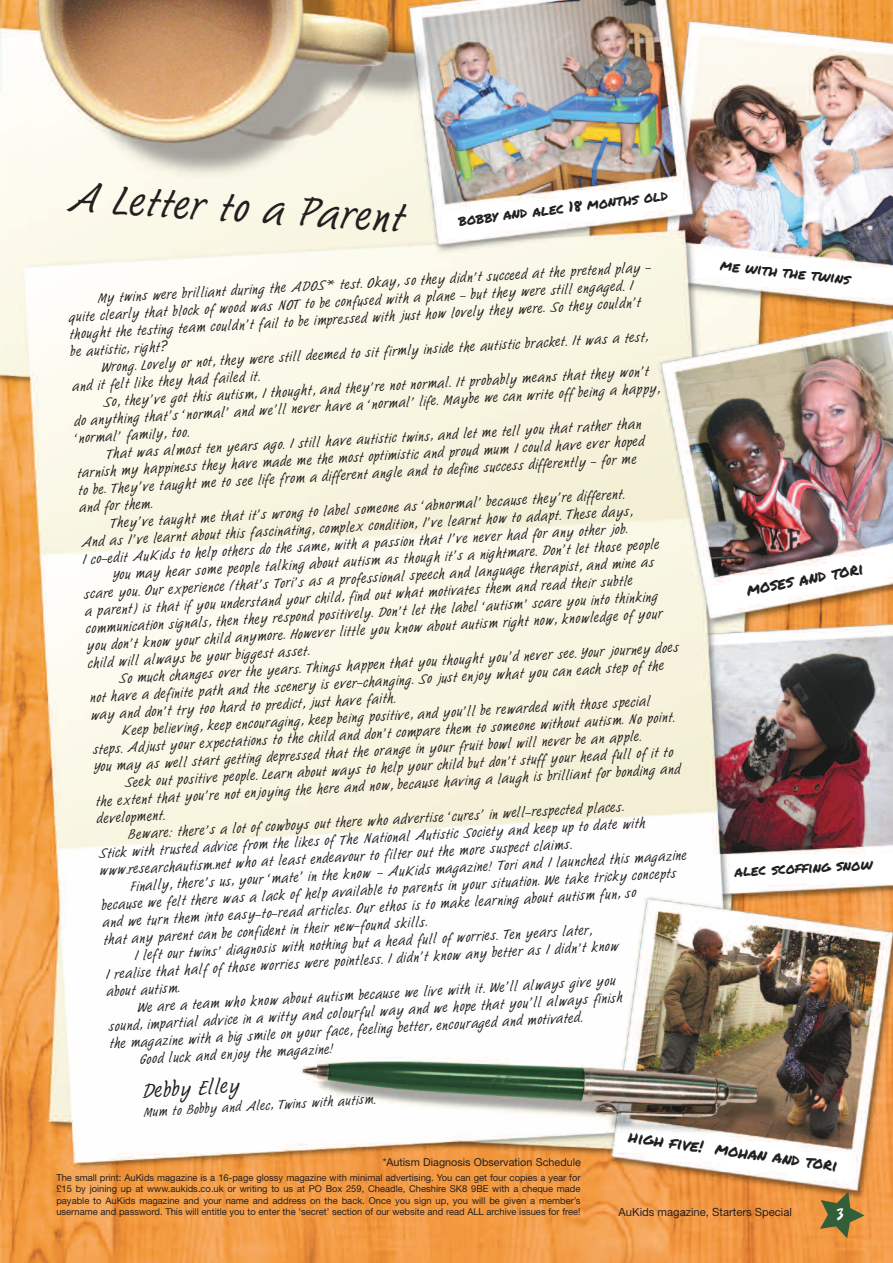
<style>
.page{position:relative;width:893px;height:1263px;background:#fff}
.page>*{position:absolute;margin:0;border:0;box-sizing:border-box;transform-origin:0 0}
.t1{font:300 42px "Sayer Script MN";color:#231f20;scale:1.06 1}
.t2{font:300 21px "Sayer Script MN";color:#231f20;scale:1.06 1}
.t3{font:18.6px "Airstream ITC";color:#fff}
.t4{font:16.5px "Permanent Marker";color:#231f20}
.t5{font:14.7px "Permanent Marker";color:#231f20}
.t6{font:300 14.1px/17.7px "Sayer Script MN";color:#231f20;scale:1.06 1}
.t7{font:300 13.5px "Sayer Script MN";color:#231f20;scale:1.06 1}
.t8{font:11.25px "Helvetica Neue LT";color:#231f20}
.t9{font:10.8px "Helvetica Neue LT";color:#231f20}
.t10{font:9.45px/11.4px "Helvetica Neue LT";color:#231f20;text-align:justify}
.s1{font-family:"Segoe Script";font-weight:400}
</style>
<div class="page">
<img style="left:0;top:0;width:893px;height:1263px">
<svg style="left:820px;top:1192px;width:45px;height:46px;background:#9c7c3d"></svg>
<h1 class="t1" style="left:68px;top:174px;width:320px;rotate:3deg">A Letter to a Parent</h1>
<p class="t5" style="left:457px;top:210px;width:212px;rotate:-7deg">bobby and alec 18 months old</p>
<p class="t6" style="left:67px;top:290px;width:553px;text-indent:30px;rotate:-3deg">My twins were brilliant during the ADOS * test. Okay, so they didn’t succeed at the pretend play - quite clearly that block of wood was NOT to be confused with a plane - but they were still engaged. I thought the testing team couldn’t fail to be impressed with just how lovely they were. So they couldn’t be autistic, right<span class="s1">?</span></p>
<p class="t6" style="left:71px;top:359px;width:547px;line-height:18.1px;text-indent:30px;rotate:-3deg">Wrong. Lovely or not, they were still deemed to sit firmly inside the autistic bracket. It was a test, and it felt like they had failed it.</p>
<p class="t6" style="left:73px;top:393px;width:555px;text-indent:30px;rotate:-3deg">So, they’ve got this autism, I thought, and they’re not normal. It probably means that they won’t do anything that’s ‘normal’ and we’ll never have a ‘normal’ life. Maybe we can write off being a happy, ‘normal’ family, too.</p>
<p class="t6" style="left:75px;top:445px;width:538px;text-indent:30px;rotate:-3deg">That was almost ten years ago. I still have autistic twins, and let me tell you that rather than tarnish my happiness they have made me the most optimistic and proud mum I could have ever hoped to be. They’ve taught me to see life from a different angle and to define success differently - for me and for them.</p>
<p class="t6" style="left:109px;top:513px;width:488px;rotate:-3deg">They’ve taught me that it’s wrong to label someone as ‘abnormal’ because they’re different.</p>
<p class="t6" style="left:80px;top:532px;width:523px;rotate:-3deg">And as I’ve learnt about this fascinating, complex condition, I’ve learnt how to adapt. These days,</p>
<p class="t6" style="left:81px;top:549px;width:517px;rotate:-3deg">I co-edit AuKids to help others do the same, with a passion that I’ve never had for any other job.</p>
<p class="t6" style="left:112px;top:565px;width:518px;rotate:-3deg">You may hear some people talking about autism as though it’s a nightmare. Don’t let those people</p>
<p class="t6" style="left:83px;top:584px;width:541px;rotate:-3deg">scare you. Our experience (that’s Tori’s as a professional speech and language therapist, and mine as</p>
<p class="t6" style="left:84px;top:601px;width:520px;rotate:-3deg">a parent) is that if you understand your child, find out what motivates them and read their subtle</p>
<p class="t6" style="left:85px;top:618px;width:542px;rotate:-3deg">communication signals, then they respond positively. Don’t let the label ‘autism’ scare you into thinking</p>
<p class="t6" style="left:86px;top:636px;width:546px;rotate:-3deg">you don’t know your child anymore. However little you know about autism right now, knowledge of your</p>
<p class="t6" style="left:118px;top:669px;width:531px;rotate:-3deg">So much changes over the years. Things happen that you thought you’d never see. Your journey does</p>
<p class="t6" style="left:87px;top:654px;width:211px;rotate:-3deg">child will always be your biggest asset.</p>
<p class="t6" style="left:89px;top:687px;width:544px;rotate:-3deg">not have a definite path and the scenery is ever-changing. So just enjoy what you can each step of the</p>
<p class="t6" style="left:90px;top:705px;width:290px;rotate:-3deg">way and don’t try too hard to predict, just have faith.</p>
<p class="t6" style="left:121px;top:720px;width:502px;rotate:-3deg">Keep believing, keep encouraging, keep being positive, and you’ll be rewarded with those special</p>
<p class="t6" style="left:92px;top:739px;width:551px;rotate:-3deg">steps. Adjust your expectations to the child and don’t compare them to someone without autism. No point.</p>
<p class="t6" style="left:93px;top:757px;width:519px;rotate:-3deg">You may as well start getting depressed that the orange in your fruit bowl will never be an apple.</p>
<p class="t6" style="left:124px;top:772px;width:520px;rotate:-3deg">Seek out positive people. Learn about ways to help your child but don’t stuff your head full of it to</p>
<p class="t6" style="left:95px;top:791px;width:554px;rotate:-3deg">the extent that you’re not enjoying the here and now, because having a laugh is brilliant for bonding and</p>
<p class="t6" style="left:96px;top:810px;width:66px;rotate:-3deg">development.</p>
<p class="t6" style="left:97px;top:826px;width:518px;text-indent:30px;rotate:-3deg">Beware: there’s a lot of cowboys out there who advertise ‘cures’ in well-respected places.<br>Stick with trusted advice from the likes of The National Autistic Society and keep up to date with www.researchautism.net who at least endeavour to filter out the more suspect claims.</p>
<p class="t6" style="left:129px;top:876px;width:528px;rotate:-3deg">Finally, there’s us, your ‘mate’ in the know - AuKids magazine! Tori and I launched this magazine</p>
<p class="t6" style="left:101px;top:895px;width:545px;rotate:-3deg">because we felt there was a lack of help available to parents in your situation. We take tricky concepts</p>
<p class="t6" style="left:102px;top:912px;width:506px;rotate:-3deg">and we turn them into easy-to-read articles. Our ethos is to make learning about autism fun, so</p>
<p class="t6" style="left:103px;top:930px;width:308px;rotate:-3deg">that any parent can be confident in their new-found skills.</p>
<p class="t6" style="left:133px;top:946px;width:434px;rotate:-3deg">I left our twins’ diagnosis with nothing but a head full of worries. Ten years later,</p>
<p class="t6" style="left:105px;top:964px;width:487px;rotate:-3deg">I realise that half of those worries were pointless. I didn’t know any better as I didn’t know</p>
<p class="t6" style="left:106px;top:983px;width:71px;rotate:-3deg">about autism.</p>
<p class="t6" style="left:136px;top:997px;width:454px;rotate:-3deg">We are a team who know about autism because we live with it. We’ll always give you</p>
<p class="t6" style="left:108px;top:1016px;width:488px;rotate:-3deg">sound, impartial advice in a witty and colourful way and we hope that you’ll always finish</p>
<p class="t6" style="left:109px;top:1034px;width:449px;rotate:-3deg">the magazine with a big smile on your face, feeling better, encouraged and motivated.</p>
<p class="t6" style="left:139px;top:1050px;width:185px;rotate:-3deg">Good luck and enjoy the magazine!</p>
<h2 class="t2" style="left:141px;top:1078px;width:95px;rotate:-3deg">Debby Elley</h2>
<p class="t7" style="left:142px;top:1103px;width:221px;rotate:-3deg">Mum to Bobby and Alec, Twins with autism.</p>
<p class="t5" style="left:721px;top:254px;width:132px;rotate:6deg">me with the twins</p>
<p class="t4" style="left:744px;top:578px;width:120px;rotate:-11deg">moses and tori</p>
<p class="t5" style="left:734px;top:860px;width:140px;rotate:-3deg">alec scoffing snow</p>
<p class="t9" style="left:383px;top:1158px;width:200px">*Autism Diagnosis Observation Schedule</p>
<p class="t10" style="left:56px;top:1173px;width:526px">The small print: AuKids magazine is a 16-page glossy magazine with minimal advertising. You can get four copies a year for £15 by joining up at www.aukids.co.uk or writing to us at PO Box 259, Cheadle, Cheshire SK8 9BE with a cheque made payable to AuKids magazine and your name and address on the back. Once you sign up, you will be given a member’s username and password. This will entitle you to enter the ‘secret’ section of our website and read ALL archive issues for free!</p>
<p class="t4" style="left:630px;top:1124px;width:212px;rotate:8deg">high five! mohan and tori</p>
<p class="t8" style="left:619px;top:1208px;width:175px">AuKids magazine, Starters Special</p>
<h3 class="t3" style="left:837px;top:1204px;width:9px">3</h3>
</div>
